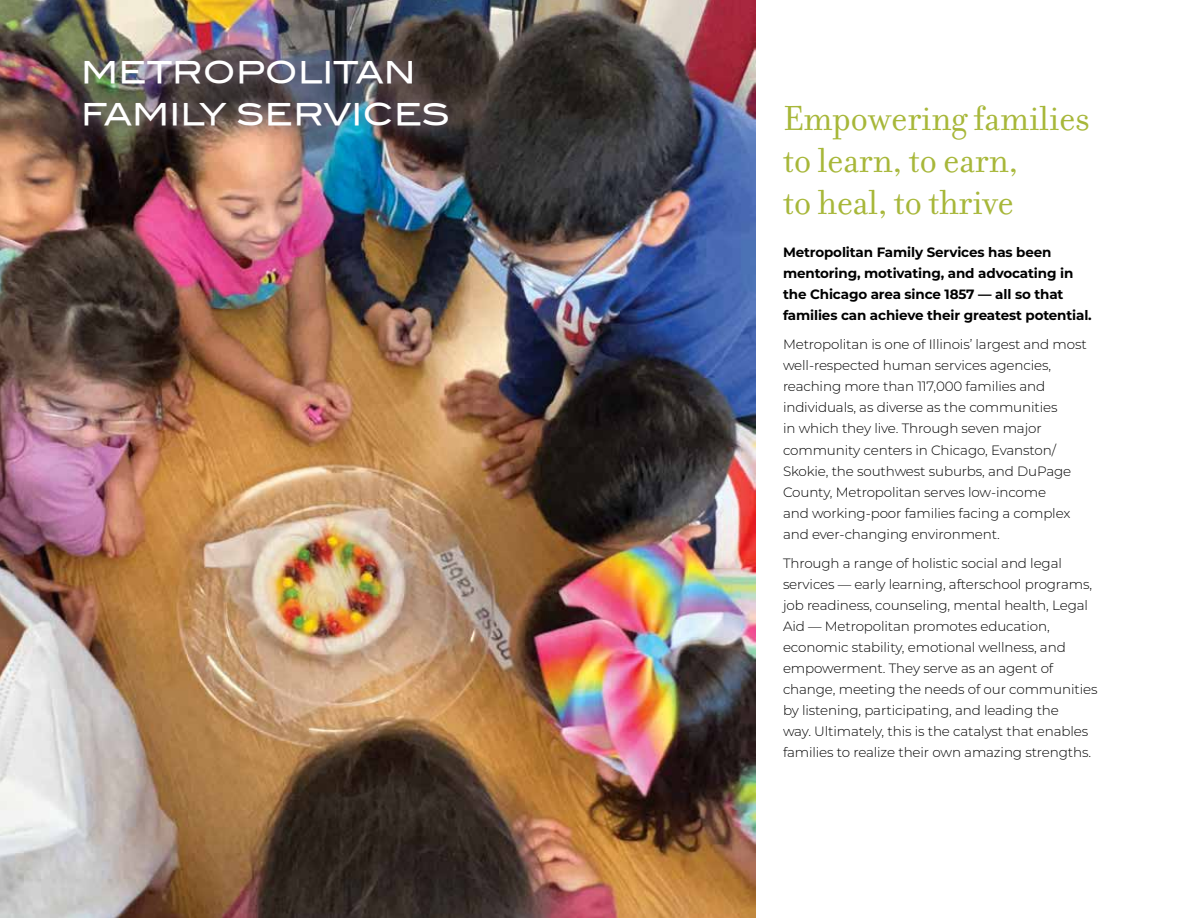
<style>
.page{position:relative;width:1188px;height:918px;background:#fff}
.page>*{position:absolute;margin:0;border:0;box-sizing:border-box;transform-origin:0 0}
.t1{font:37.5px/42px "Filosofia OT";letter-spacing:-.01em;color:#a7b739}
.t2{font:30px/42px "Blair Md ITCTT Medium";color:#fff}
.t3{font:300 13.5px/21px "Montserrat";letter-spacing:-.01em;color:#000}
.t4{font:700 13.5px/21px "Montserrat";letter-spacing:-.01em;color:#000}
</style>
<div class="page">
<hr style="left:1187px;top:0;width:1px;height:918px;background:#58595b">
<img style="left:0;top:0;width:756px;height:918px">
<img style="left:66px;top:42px;width:399px;height:102px">
<h2 class="t2" style="left:81px;top:51px;width:370px">METROPOLITAN<br>FAMILY SERVICES</h2>
<h1 class="t1" style="left:783px;top:98px;width:308px">Empowering families to learn, to earn,<br>to heal, to thrive</h1>
<p class="t4" style="left:783px;top:241px;width:310px">Metropolitan Family Services has been mentoring, motivating, and advocating in the Chicago area since 1857 — all so that families can achieve their greatest potential.</p>
<p class="t3" style="left:783px;top:334px;width:305px">Metropolitan is one of Illinois’ largest and most well-respected human services agencies, reaching more than 117,000 families and individuals, as diverse as the communities<br>in which they live. Through seven major community centers in Chicago, Evanston/ Skokie, the southwest suburbs, and DuPage County, Metropolitan serves low-income<br>and working-poor families facing a complex and ever-changing environment.</p>
<p class="t3" style="left:783px;top:552px;width:316px">Through a range of holistic social and legal services — early learning, afterschool programs, job readiness, counseling, mental health, Legal Aid — Metropolitan promotes education, economic stability, emotional wellness, and empowerment. They serve as an agent of change, meeting the needs of our communities by listening, participating, and leading the<br>way. Ultimately, this is the catalyst that enables families to realize their own amazing strengths.</p>
</div>
